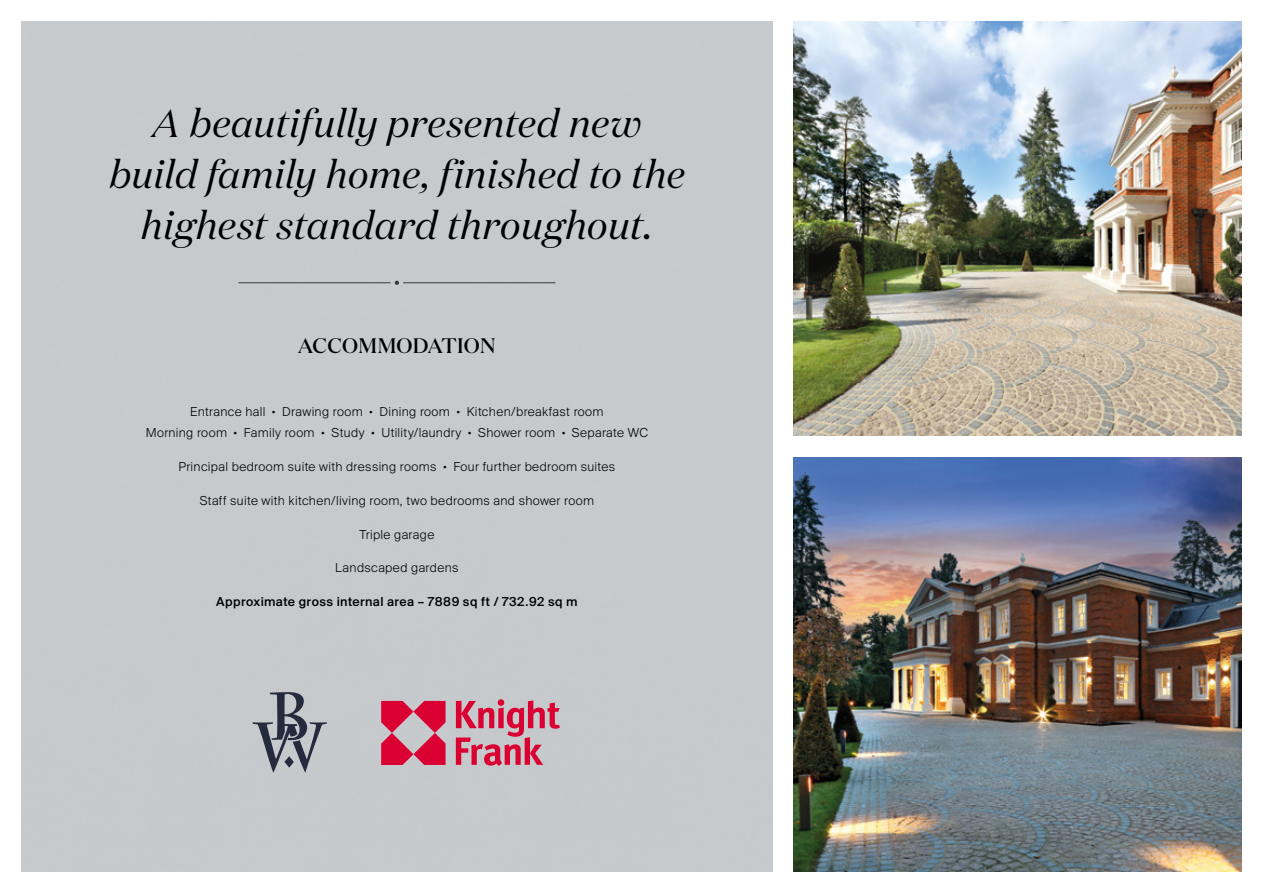
<style>
.page{position:relative;width:1263px;height:893px;background:#fff}
.page>*{position:absolute;margin:0;border:0;box-sizing:border-box;transform-origin:0 0}
.t1{font:italic 39px/51px "Domaine Disp";letter-spacing:.015em;color:#000;text-align:center}
.t2{font:500 21px "Domaine Disp";letter-spacing:.01em;color:#000}
.t3{font:300 13.5px/21px "Suisse BP Intl";letter-spacing:.03em;color:#000;text-align:center}
.t4{font:500 13.5px "Suisse BP Intl";letter-spacing:.035em;color:#000}
</style>
<div class="page">
<img style="left:794px;top:457px;width:448px;height:415px">
<img style="left:794px;top:21px;width:448px;height:415px">
<hr style="left:403px;top:282px;width:152px;height:1px;background:#373a36">
<svg style="left:395px;top:281px;width:4px;height:4px"></svg>
<hr style="left:238px;top:282px;width:153px;height:1px;background:#373a36">
<svg style="left:381px;top:699px;width:179px;height:67px;background:#cf7087"></svg>
<svg style="left:253px;top:692px;width:74px;height:81px;background:#979ba2"></svg>
<h1 class="t1" style="left:109px;top:97px;width:577px">A beautifully presented new build family home, finished to the highest standard throughout.</h1>
<h2 class="t2" style="left:298px;top:332px;width:199px">ACCOMMODATION</h2>
<p class="t3" style="left:146px;top:401px;width:504px">Entrance hall <sup>•</sup> Drawing room <sup>•</sup> Dining room <sup>•</sup> Kitchen/breakfast room<br>Morning room <sup>•</sup> Family room <sup>•</sup> Study <sup>•</sup> Utility/laundry <sup>•</sup> Shower room <sup>•</sup> Separate WC</p>
<p class="t3" style="left:178px;top:456px;width:438px">Principal bedroom suite with dressing rooms <sup>•</sup> Four further bedroom suites</p>
<p class="t3" style="left:200px;top:490px;width:396px">Staff suite with kitchen/living room, two bedrooms and shower room</p>
<p class="t3" style="left:359px;top:523px;width:76px">Triple garage</p>
<p class="t3" style="left:335px;top:557px;width:125px">Landscaped gardens</p>
<p class="t4" style="left:216px;top:594px;width:363px">Approximate gross internal area – 7889 sq ft / 732.92 sq m</p>
</div>
